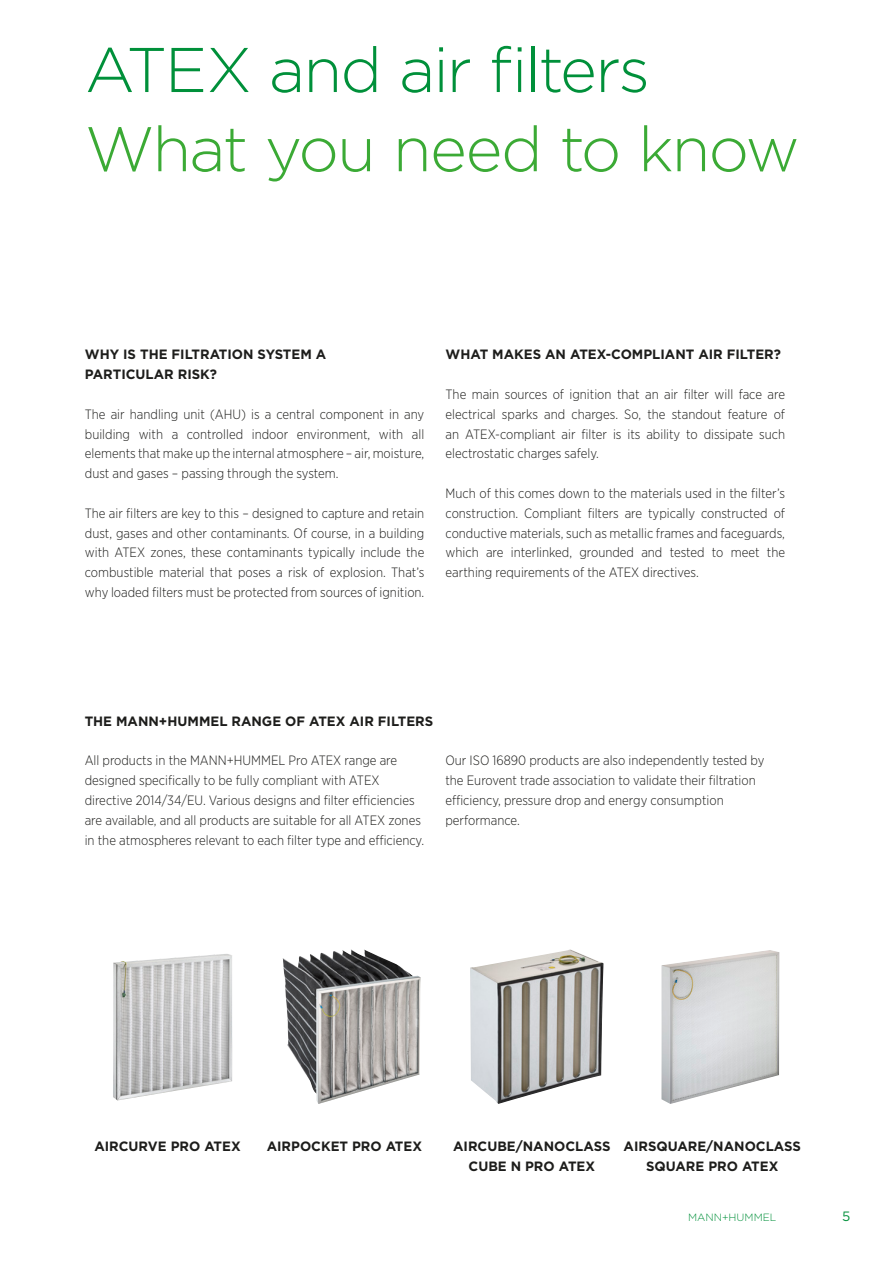
<style>
.page{position:relative;width:893px;height:1263px;background:#fff}
.page>*{position:absolute;margin:0;border:0;box-sizing:border-box;transform-origin:0 0}
.t1{font:300 63px "Gotham";letter-spacing:-.03em;color:#00903a}
.t2{font:300 63px "Gotham";letter-spacing:-.03em;color:#3baa35}
.t3{font:300 13.5px/19.8px "Gotham Narrow";color:#1d1d1b;text-align:justify}
.t4{font:700 13.5px/19.8px "Gotham";color:#1d1d1b;text-align:center}
.t5{font:13.5px "Gotham";color:#00903a}
.t6{font:300 10.5px "Gotham";color:#00903a}
</style>
<div class="page">
<img style="left:282px;top:949px;width:83px;height:75px">
<img style="left:113px;top:954px;width:119px;height:146px">
<img style="left:470px;top:949px;width:133px;height:155px">
<img style="left:661px;top:950px;width:119px;height:154px">
<h1 class="t1" style="left:85px;top:30px;width:566px">ATEX and air filters</h1>
<h1 class="t2" style="left:85px;top:109px;width:716px">What you need to know</h1>
<p class="t4" style="left:85px;top:345px;width:243px;text-align:left">WHY IS THE FILTRATION SYSTEM A<br>PARTICULAR RISK?</p>
<p class="t3" style="left:85px;top:404px;width:341px">The air handling unit (AHU) is a central component in any building with a controlled indoor environment, with all elements that make up the internal atmosphere – air, moisture, dust and gases – passing through the system.</p>
<p class="t3" style="left:85px;top:503px;width:341px">The air filters are key to this – designed to capture and retain dust, gases and other contaminants. Of course, in a building with ATEX zones, these contaminants typically include the combustible material that poses a risk of explosion. That’s why loaded filters must be protected from sources of ignition.</p>
<p class="t4" style="left:446px;top:345px;width:337px">WHAT MAKES AN ATEX-COMPLIANT AIR FILTER?</p>
<p class="t3" style="left:446px;top:384px;width:341px">The main sources of ignition that an air filter will face are electrical sparks and charges. So, the standout feature of an ATEX-compliant air filter is its ability to dissipate such electrostatic charges safely.</p>
<p class="t3" style="left:446px;top:483px;width:341px">Much of this comes down to the materials used in the filter’s construction. Compliant filters are typically constructed of conductive materials, such as metallic frames and faceguards, which are interlinked, grounded and tested to meet the earthing requirements of the ATEX directives.</p>
<p class="t4" style="left:85px;top:711px;width:350px">THE MANN+HUMMEL RANGE OF ATEX AIR FILTERS</p>
<p class="t3" style="left:85px;top:750px;width:341px;text-align:left">All products in the MANN+HUMMEL Pro ATEX range are designed specifically to be fully compliant with ATEX directive 2014/34/EU. Various designs and filter efficiencies are available, and all products are suitable for all ATEX zones in the atmospheres relevant to each filter type and efficiency.</p>
<p class="t3" style="left:445px;top:750px;width:321px;text-align:left">Our ISO 16890 products are also independently tested by the Eurovent trade association to validate their filtration efficiency, pressure drop and energy consumption performance.</p>
<p class="t4" style="left:94px;top:1137px;width:148px">AIRCURVE PRO ATEX</p>
<p class="t4" style="left:267px;top:1137px;width:157px">AIRPOCKET PRO ATEX</p>
<p class="t4" style="left:453px;top:1137px;width:159px">AIRCUBE/NANOCLASS<br>CUBE N PRO ATEX</p>
<p class="t4" style="left:624px;top:1137px;width:179px">AIRSQUARE/NANOCLASS<br>SQUARE PRO ATEX</p>
<p class="t6" style="left:688px;top:1210px;width:90px">MANN+HUMMEL</p>
<p class="t5" style="left:842px;top:1207px;width:10px">5</p>
</div>
